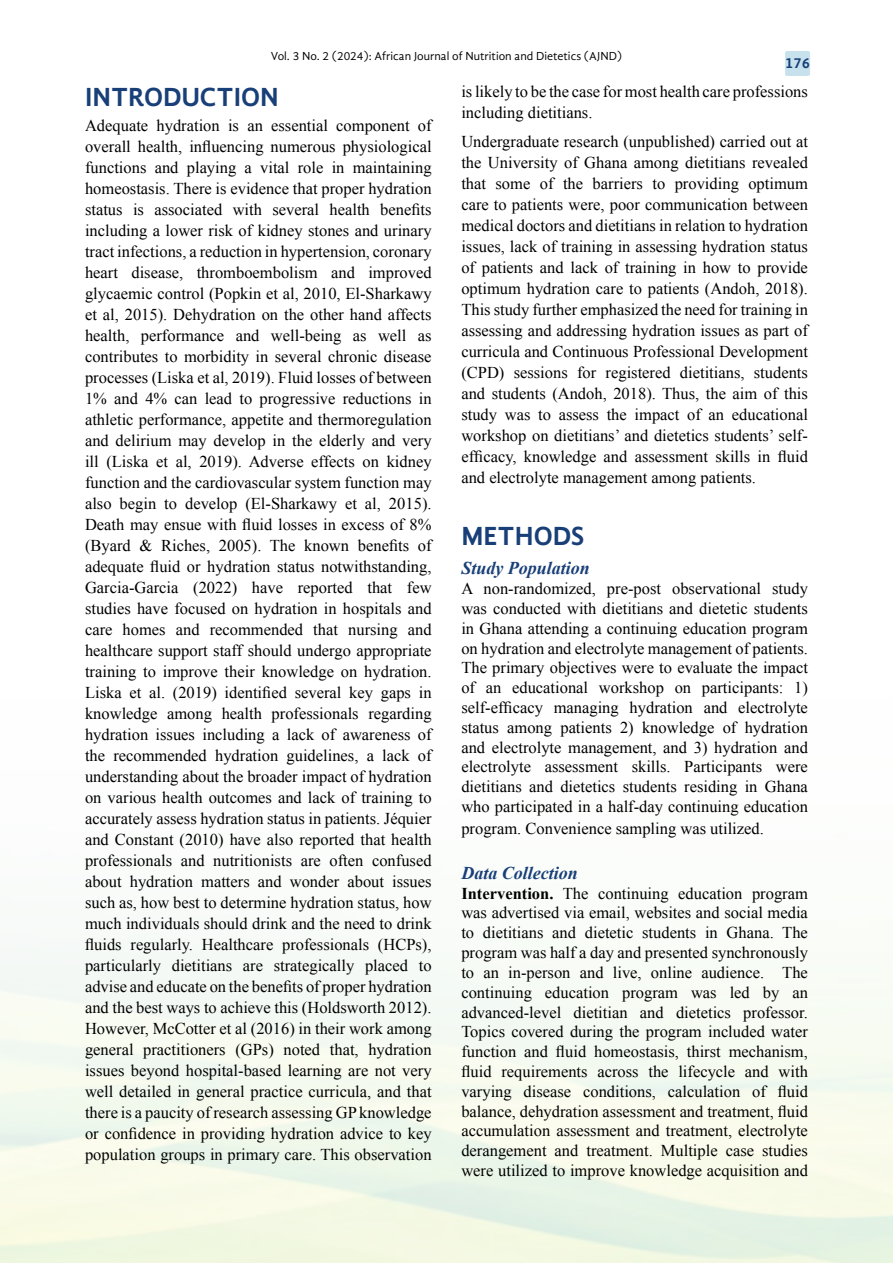
<style>
.page{position:relative;width:893px;height:1263px;background:#fff}
.page>*{position:absolute;margin:0;border:0;box-sizing:border-box;transform-origin:0 0}
.t1{font:700 27px "Gandhi Sans";color:#183f78}
.t2{font:italic 700 18px "Times New Roman";color:#183f78}
.t3{font:16.5px/21px "Times New Roman";color:#000;text-align:justify}
.t4{font:700 15px "Gandhi Sans";color:#183f78}
.t5{font:12px "Gandhi Sans";color:#000}
.s1{font-weight:700}
</style>
<div class="page">
<div style="left:785px;top:51px;width:25px;height:25px;background:#c7e2ed;border-radius:2px"></div>
<p class="t5" style="left:271px;top:49px;width:353px">Vol. 3 No. 2 (2024): African Journal of Nutrition and Dietetics (AJND)</p>
<h1 class="t1" style="left:85px;top:81px;width:195px">INTRODUCTION</h1>
<p class="t3" style="left:85px;top:115px;width:348px">Adequate hydration is an essential component of overall health, influencing numerous physiological functions and playing a vital role in maintaining homeostasis. There is evidence that proper hydration status is associated with several health benefits including a lower risk of kidney stones and urinary tract infections, a reduction in hypertension, coronary heart disease, thromboembolism and improved glycaemic control (Popkin et al, 2010, El-Sharkawy et al, 2015). Dehydration on the other hand affects health, performance and well-being as well as contributes to morbidity in several chronic disease processes (Liska et al, 2019). Fluid losses of between 1% and 4% can lead to progressive reductions in athletic performance, appetite and thermoregulation and delirium may develop in the elderly and very ill (Liska et al, 2019). Adverse effects on kidney function and the cardiovascular system function may also begin to develop (El-Sharkawy et al, 2015).<br>Death may ensue with fluid losses in excess of 8% (Byard &amp; Riches, 2005). The known benefits of adequate fluid or hydration status notwithstanding, Garcia-Garcia (2022) have reported that few studies have focused on hydration in hospitals and care homes and recommended that nursing and healthcare support staff should undergo appropriate training to improve their knowledge on hydration.<br>Liska et al. (2019) identified several key gaps in knowledge among health professionals regarding hydration issues including a lack of awareness of the recommended hydration guidelines, a lack of understanding about the broader impact of hydration on various health outcomes and lack of training to accurately assess hydration status in patients. Jéquier and Constant (2010) have also reported that health professionals and nutritionists are often confused about hydration matters and wonder about issues such as, how best to determine hydration status, how much individuals should drink and the need to drink fluids regularly. Healthcare professionals (HCPs), particularly dietitians are strategically placed to advise and educate on the benefits of proper hydration and the best ways to achieve this (Holdsworth 2012).<br>However, McCotter et al (2016) in their work among general practitioners (GPs) noted that, hydration issues beyond hospital-based learning are not very well detailed in general practice curricula, and that there is a paucity of research assessing GP knowledge or confidence in providing hydration advice to key population groups in primary care. This observation</p>
<p class="t4" style="left:785px;top:54px;width:26px">176</p>
<p class="t3" style="left:461px;top:80px;width:348px">is likely to be the case for most health care professions including dietitians.</p>
<p class="t3" style="left:461px;top:131px;width:348px">Undergraduate research (unpublished) carried out at the University of Ghana among dietitians revealed that some of the barriers to providing optimum care to patients were, poor communication between medical doctors and dietitians in relation to hydration issues, lack of training in assessing hydration status of patients and lack of training in how to provide optimum hydration care to patients (Andoh, 2018).<br>This study further emphasized the need for training in assessing and addressing hydration issues as part of curricula and Continuous Professional Development (CPD) sessions for registered dietitians, students and students (Andoh, 2018). Thus, the aim of this study was to assess the impact of an educational workshop on dietitians’ and dietetics students’ self&shy;efficacy, knowledge and assessment skills in fluid and electrolyte management among patients.</p>
<h1 class="t1" style="left:461px;top:520px;width:124px">METHODS</h1>
<p class="t2" style="left:461px;top:556px;width:130px">Study Population</p>
<p class="t3" style="left:461px;top:578px;width:348px;line-height:19.8px">A non-randomized, pre-post observational study was conducted with dietitians and dietetic students in Ghana attending a continuing education program on hydration and electrolyte management of patients.<br>The primary objectives were to evaluate the impact of an educational workshop on participants: 1) self-efficacy managing hydration and electrolyte status among patients 2) knowledge of hydration and electrolyte management, and 3) hydration and electrolyte assessment skills. Participants were dietitians and dietetics students residing in Ghana who participated in a half-day continuing education</p>
<p class="t3" style="left:461px;top:817px;width:304px">program. Convenience sampling was utilized.</p>
<p class="t2" style="left:461px;top:860px;width:118px">Data Collection</p>
<p class="t3" style="left:461px;top:883px;width:348px;line-height:19.8px"><span class="s1">Intervention.</span> The continuing education program was advertised via email, websites and social media to dietitians and dietetic students in Ghana. The program was half a day and presented synchronously to an in-person and live, online audience. The continuing education program was led by an advanced-level dietitian and dietetics professor.<br>Topics covered during the program included water function and fluid homeostasis, thirst mechanism, fluid requirements across the lifecycle and with varying disease conditions, calculation of fluid balance, dehydration assessment and treatment, fluid accumulation assessment and treatment, electrolyte derangement and treatment. Multiple case studies were utilized to improve knowledge acquisition and</p>
</div>
